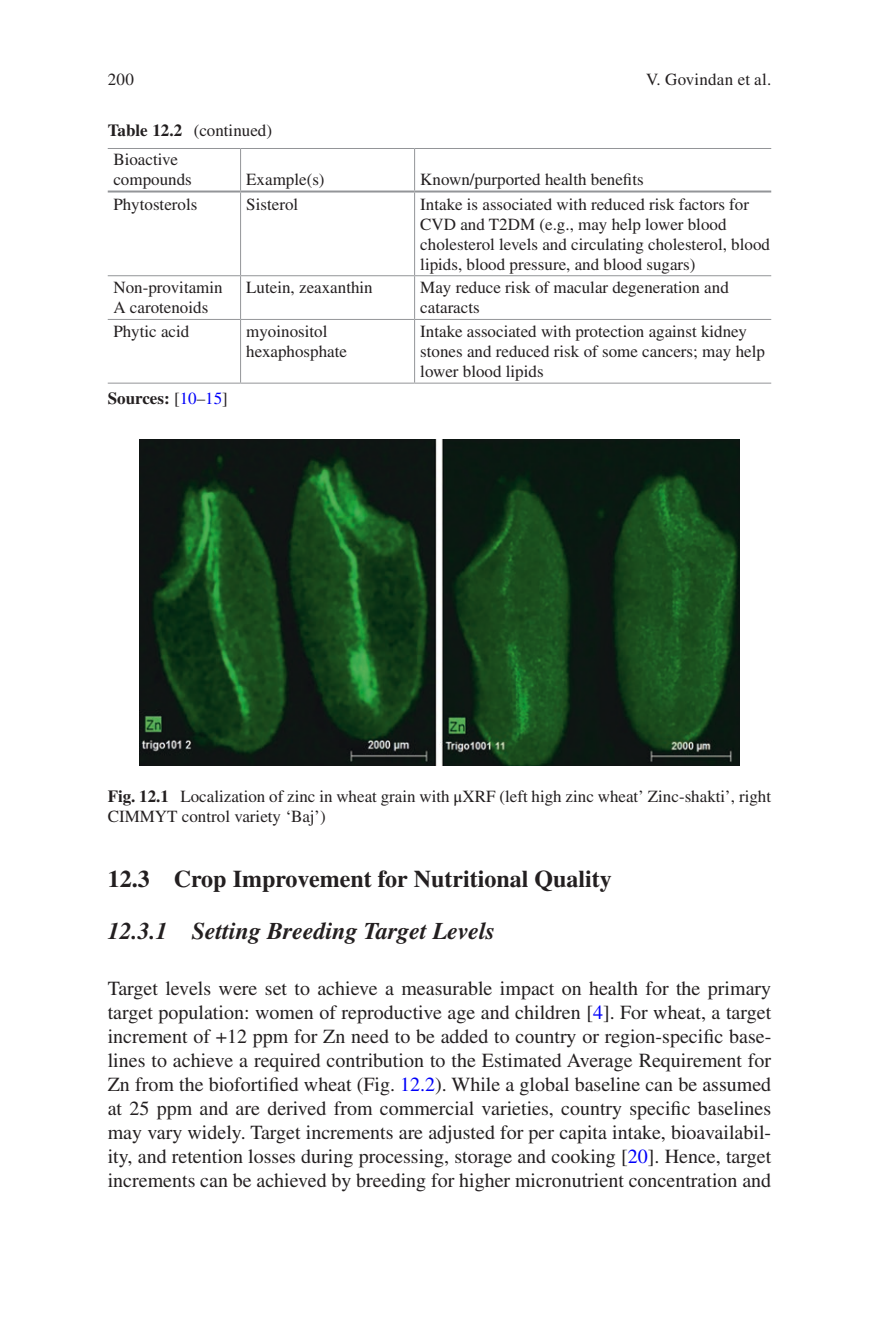
<style>
.page{position:relative;width:879px;height:1333px;background:#fff}
.page>*{position:absolute;margin:0;border:0;box-sizing:border-box;transform-origin:0 0}
.t1{font:700 24px "Times LT Std";color:#231f20}
.t2{font:italic 700 24px "Times LT Std";color:#231f20}
.t3{font:20px/24px "Times LT Std";color:#231f20;text-align:justify}
.t4{font:17px/20px "Times LT Std";color:#231f20}
.t5{font:700 17px "Times LT Std";color:#231f20}
.t6{font:17px "Times LT Std Roman 2";letter-spacing:.015em;color:#231f20}
.s1{font-weight:700}
.s2{font-weight:400}
.s3{font-weight:400;color:#0000fa}
.s4{font-family:"STIX General"}
.s5{color:#0000fa}
</style>
<div class="page">
<hr style="left:108px;top:148px;width:133px;height:1px;background:#939598">
<hr style="left:108px;top:190px;width:133px;height:2px;background:#939598">
<hr style="left:241px;top:148px;width:173px;height:1px;background:#939598">
<hr style="left:240px;top:149px;width:1px;height:41px;background:#939598">
<hr style="left:241px;top:190px;width:173px;height:2px;background:#939598">
<hr style="left:414px;top:148px;width:357px;height:1px;background:#939598">
<hr style="left:414px;top:149px;width:1px;height:41px;background:#939598">
<hr style="left:414px;top:190px;width:357px;height:2px;background:#939598">
<hr style="left:240px;top:192px;width:1px;height:83px;background:#939598">
<hr style="left:414px;top:192px;width:1px;height:83px;background:#939598">
<hr style="left:108px;top:275px;width:133px;height:1px;background:#939598">
<hr style="left:241px;top:275px;width:173px;height:1px;background:#939598">
<hr style="left:240px;top:276px;width:1px;height:43px;background:#939598">
<hr style="left:414px;top:275px;width:357px;height:1px;background:#939598">
<hr style="left:414px;top:276px;width:1px;height:43px;background:#939598">
<hr style="left:241px;top:319px;width:173px;height:1px;background:#939598">
<hr style="left:241px;top:382px;width:173px;height:1px;background:#939598">
<hr style="left:414px;top:319px;width:357px;height:1px;background:#939598">
<hr style="left:414px;top:320px;width:1px;height:62px;background:#939598">
<hr style="left:414px;top:382px;width:357px;height:1px;background:#939598">
<hr style="left:108px;top:319px;width:133px;height:1px;background:#939598">
<hr style="left:240px;top:320px;width:1px;height:62px;background:#939598">
<hr style="left:108px;top:382px;width:133px;height:1px;background:#939598">
<img style="left:139px;top:439px;width:600px;height:326px">
<p class="t4" style="left:108px;top:69px;width:28px">200</p>
<p class="t6" style="left:646px;top:70px;width:127px">V. Govindan et al.</p>
<p class="t4" style="left:113px;top:116px;width:160px;line-height:28.6px;text-indent:-6px"><span class="s1">Table 12.2</span> (continued)<br>Bioactive</p>
<p class="t4" style="left:113px;top:169px;width:80px">compounds</p>
<p class="t4" style="left:246px;top:169px;width:80px">Example(s)</p>
<p class="t4" style="left:420px;top:169px;width:225px">Known/purported health benefits</p>
<p class="t4" style="left:113px;top:194px;width:85px">Phytosterols</p>
<p class="t4" style="left:246px;top:194px;width:53px">Sisterol</p>
<p class="t4" style="left:420px;top:194px;width:351px">Intake is associated with reduced risk factors for CVD and T2DM (e.g., may help lower blood cholesterol levels and circulating cholesterol, blood lipids, blood pressure, and blood sugars)</p>
<p class="t4" style="left:113px;top:277px;width:111px">Non-provitamin<br>A carotenoids</p>
<p class="t4" style="left:246px;top:277px;width:128px">Lutein, zeaxanthin</p>
<p class="t4" style="left:420px;top:277px;width:310px">May reduce risk of macular degeneration and cataracts</p>
<p class="t4" style="left:113px;top:321px;width:77px">Phytic acid</p>
<p class="t4" style="left:246px;top:321px;width:102px">myoinositol hexaphosphate</p>
<p class="t4" style="left:420px;top:321px;width:346px">Intake associated with protection against kidney stones and reduced risk of some cancers; may help lower blood lipids</p>
<p class="t5" style="left:108px;top:387px;width:122px">Sources: <span class="s2">[</span><span class="s3">10</span><span class="s2">–</span><span class="s3">15</span><span class="s2">]</span></p>
<p class="t4" style="left:108px;top:786px;width:665px"><span class="s1">Fig. 12.1</span> Localization of zinc in wheat grain with <span class="s4">μ</span>XRF (left high zinc wheat’ Zinc-shakti’, right<br>CIMMYT control variety ‘Baj’)</p>
<p class="t1" style="left:108px;top:864px;width:506px">12.3 Crop Improvement for Nutritional Quality</p>
<p class="t2" style="left:108px;top:916px;width:389px">12.3.1 Setting Breeding Target Levels</p>
<p class="t3" style="left:108px;top:975px;width:665px">Target levels were set to achieve a measurable impact on health for the primary target population: women of reproductive age and children [<span class="s5">4</span>]. For wheat, a target increment of +12 ppm for Zn need to be added to country or region-specific base&shy;lines to achieve a required contribution to the Estimated Average Requirement for Zn from the biofortified wheat (Fig. <span class="s5">12.2</span>). While a global baseline can be assumed at 25 ppm and are derived from commercial varieties, country specific baselines may vary widely. Target increments are adjusted for per capita intake, bioavailabil&shy;ity, and retention losses during processing, storage and cooking [<span class="s5">20</span>]. Hence, target increments can be achieved by breeding for higher micronutrient concentration and</p>
</div>
